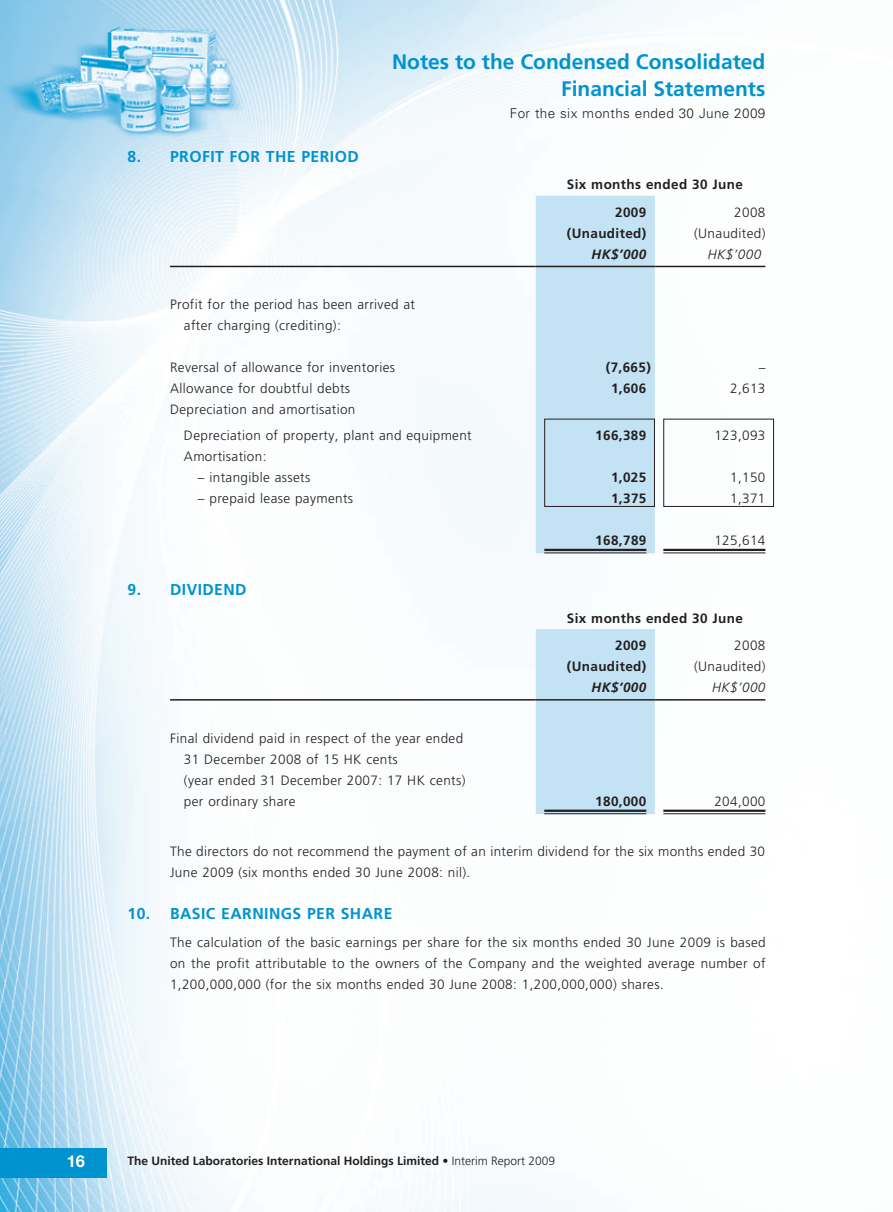
<style>
.page{position:relative;width:893px;height:1212px;background:#fff}
.page>*{position:absolute;margin:0;border:0;box-sizing:border-box;transform-origin:0 0}
.t1{font:700 21px/27px "Frutiger LT Std";color:#0093d0;text-align:right}
.t2{font:700 16.5px "Helvetica Neue LT Std";color:#fff}
.t3{font:700 15.75px "Frutiger LT Std";letter-spacing:.03em;color:#0093d0}
.t4{font:300 13.5px/21px "Frutiger LT Std";letter-spacing:.03em;color:#231f20}
.t5{font:700 13.5px/27.5px "Frutiger LT Std";letter-spacing:.03em;color:#231f20}
.t6{font:300 13.5px "Univers LT Std";letter-spacing:.03em;color:#231f20}
.t7{font:italic 700 13.5px "Frutiger LT Std";letter-spacing:.03em;color:#231f20}
.t8{font:italic 300 13.5px "Frutiger LT Std";letter-spacing:.03em;color:#231f20}
.t9{font:700 12px "Frutiger LT Std";color:#231f20}
.s1{font-weight:300}
</style>
<div class="page">
<img style="left:0;top:0;width:775px;height:1212px">
<div style="left:0;top:1148px;width:106px;height:30px;background:#0093d0"></div>
<div style="left:536px;top:196px;width:119px;height:357px;background:#c3e2f3"></div>
<hr style="left:170px;top:266px;width:366px;height:1px;background:#231f20">
<hr style="left:536px;top:266px;width:119px;height:1px;background:#231f20">
<hr style="left:655px;top:266px;width:110px;height:1px;background:#231f20">
<div style="left:544px;top:419px;width:111px;height:88px;border:1px solid #231f20"></div>
<div style="left:663px;top:419px;width:111px;height:88px;border:1px solid #231f20"></div>
<hr style="left:544px;top:549px;width:102px;height:2px;background:#231f20">
<hr style="left:544px;top:552px;width:102px;height:1px;background:#231f20">
<hr style="left:663px;top:549px;width:102px;height:2px;background:#231f20">
<hr style="left:663px;top:552px;width:102px;height:1px;background:#231f20">
<div style="left:536px;top:629px;width:119px;height:185px;background:#c3e2f3"></div>
<hr style="left:170px;top:699px;width:366px;height:1px;background:#231f20">
<hr style="left:536px;top:699px;width:119px;height:1px;background:#231f20">
<hr style="left:655px;top:699px;width:110px;height:1px;background:#231f20">
<hr style="left:544px;top:810px;width:102px;height:2px;background:#231f20">
<hr style="left:544px;top:813px;width:102px;height:1px;background:#231f20">
<hr style="left:663px;top:810px;width:102px;height:2px;background:#231f20">
<hr style="left:663px;top:813px;width:102px;height:1px;background:#231f20">
<p class="t3" style="left:128px;top:147px;width:30px">8. PRO</p>
<p class="t3" style="left:202px;top:147px;width:145px">FIT FOR THE PERIOD</p>
<h1 class="t1" style="left:392px;top:49px;width:375px">Notes to the Condensed Consolidated<br>Financial Statements</h1>
<p class="t6" style="left:510px;top:105px;width:257px">For the six months ended 30 June 2009</p>
<p class="t5" style="left:615px;top:171px;width:129px;text-indent:-48px">Six months ended 30 June<br>2009</p>
<p class="t4" style="left:734px;top:202px;width:33px">2008</p>
<p class="t5" style="left:567px;top:219px;width:81px">(Unaudited)</p>
<p class="t4" style="left:694px;top:223px;width:73px">(Unaudited)</p>
<p class="t7" style="left:592px;top:246px;width:56px">HK$’000</p>
<p class="t8" style="left:708px;top:246px;width:55px">HK$’000</p>
<p class="t4" style="left:184px;top:294px;width:233px;text-indent:-14px">Profit for the period has been arrived at after charging (crediting):</p>
<p class="t4" style="left:170px;top:357px;width:227px">Reversal of allowance for inventories</p>
<p class="t5" style="left:606px;top:354px;width:47px">(7,665)</p>
<p class="t4" style="left:759px;top:357px;width:8px">–</p>
<p class="t4" style="left:170px;top:378px;width:182px">Allowance for doubtful debts</p>
<p class="t5" style="left:611px;top:375px;width:37px">1,606</p>
<p class="t4" style="left:730px;top:378px;width:37px">2,613</p>
<p class="t4" style="left:184px;top:397px;width:289px;line-height:25.5px;text-indent:-14px">Depreciation and amortisation<br>Depreciation of property, plant and equipment</p>
<p class="t5" style="left:595px;top:421px;width:53px">166,389</p>
<p class="t4" style="left:714px;top:425px;width:53px">123,093</p>
<p class="t4" style="left:184px;top:446px;width:84px">Amortisation:</p>
<p class="t4" style="left:198px;top:467px;width:114px">– intangible assets</p>
<p class="t5" style="left:611px;top:463px;width:37px">1,025</p>
<p class="t4" style="left:730px;top:467px;width:37px">1,150</p>
<p class="t4" style="left:198px;top:488px;width:157px">– prepaid lease payments</p>
<p class="t5" style="left:611px;top:484px;width:37px">1,375</p>
<p class="t4" style="left:730px;top:488px;width:37px">1,371</p>
<p class="t5" style="left:595px;top:526px;width:53px">168,789</p>
<p class="t4" style="left:714px;top:530px;width:53px">125,614</p>
<p class="t3" style="left:128px;top:580px;width:35px">9. D</p>
<p class="t3" style="left:182px;top:580px;width:64px">IVIDEND</p>
<p class="t5" style="left:615px;top:604px;width:129px;text-indent:-48px">Six months ended 30 June<br>2009</p>
<p class="t4" style="left:734px;top:635px;width:33px">2008</p>
<p class="t5" style="left:567px;top:653px;width:81px">(Unaudited)</p>
<p class="t4" style="left:694px;top:656px;width:73px">(Unaudited)</p>
<p class="t7" style="left:592px;top:679px;width:56px">HK$’000</p>
<p class="t8" style="left:712px;top:680px;width:55px">HK$’000</p>
<p class="t4" style="left:184px;top:728px;width:283px;text-indent:-14px">Final dividend paid in respect of the year ended 31 December 2008 of 15 HK cents<br>(year ended 31 December 2007: 17 HK cents) per ordinary share</p>
<p class="t5" style="left:595px;top:787px;width:53px">180,000</p>
<p class="t4" style="left:714px;top:791px;width:53px">204,000</p>
<p class="t4" style="left:170px;top:841px;width:596px">The directors do not recommend the payment of an interim dividend for the six months ended 30<br>June 2009 (six months ended 30 June 2008: nil).</p>
<p class="t3" style="left:128px;top:904px;width:105px">10. BASIC EAR</p>
<p class="t3" style="left:252px;top:904px;width:65px">NINGS PER</p>
<p class="t3" style="left:341px;top:904px;width:32px">SHARE</p>
<p class="t4" style="left:170px;top:931px;width:597px;text-align:justify">The calculation of the basic earnings per share for the six months ended 30 June 2009 is based on the profit attributable to the owners of the Company and the weighted average number of 1,200,000,000 (for the six months ended 30 June 2008: 1,200,000,000) shares.</p>
<p class="t2" style="left:67px;top:1151px;width:20px">16</p>
<p class="t9" style="left:128px;top:1153px;width:429px">The United Laboratories International Holdings Limited <span class="s1">• Interim Report 2009</span></p>
</div>
